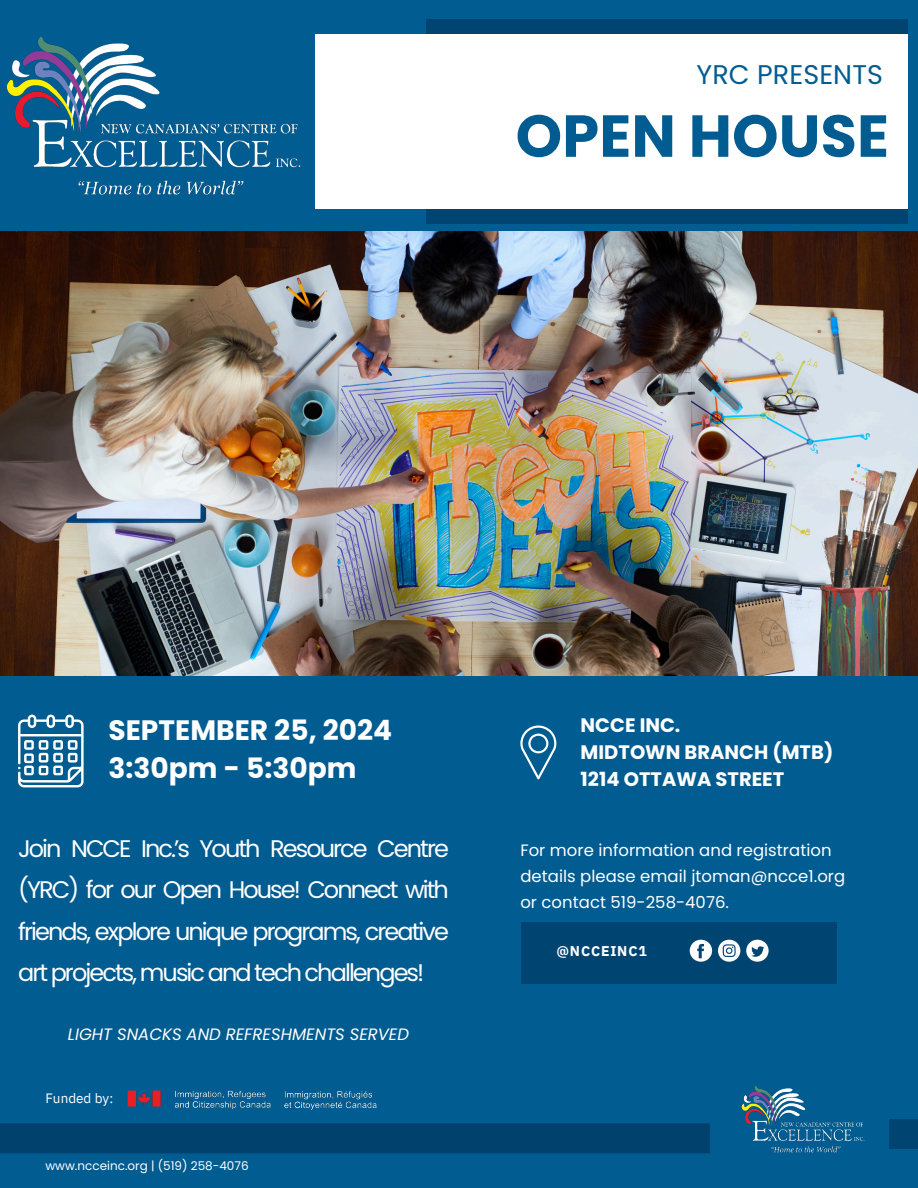
<style>
.page{position:relative;width:918px;height:1188px;background:#005c91}
.page>*{position:absolute;margin:0;border:0;box-sizing:border-box;transform-origin:0 0}
.t1{font:700 59.1px "Poppins";color:#005c91}
.t2{font:700 28.05px/38.5px "Poppins";color:#fff}
.t3{font:27px "Poppins";letter-spacing:.005em;color:#005c91}
.t4{font:24px/41.7px "Poppins";letter-spacing:-.08em;color:#fff;text-align:justify}
.t5{font:700 19.5px/27px "Poppins";color:#fff}
.t6{font:16.5px/25.8px "Poppins";color:#fff}
.t7{font:italic 16.5px "Poppins";color:#fff}
.t8{font:700 14.1px "IBM Plex Sans";letter-spacing:.06em;color:#fff}
.t9{font:13.5px "IBM Plex Sans";color:#fff}
.t10{font:12px "Poppins";color:#fff}
</style>
<div class="page">
<img style="left:6px;top:36px;width:295px;height:159px">
<img style="left:741px;top:1085px;width:124px;height:68px">
<div style="left:426px;top:20px;width:482px;height:203px;background:#004471"></div>
<div style="left:316px;top:34px;width:592px;height:175px;background:#fff"></div>
<div style="left:889px;top:1119px;width:29px;height:30px;background:#004471"></div>
<svg style="left:18px;top:715px;width:65px;height:72px"></svg>
<svg style="left:520px;top:726px;width:36px;height:54px"></svg>
<img style="left:0;top:1090px;width:710px;height:64px">
<div style="left:521px;top:923px;width:316px;height:60px;background:#004471"></div>
<svg style="left:746px;top:940px;width:23px;height:22px"></svg>
<svg style="left:718px;top:940px;width:22px;height:22px"></svg>
<svg style="left:690px;top:940px;width:22px;height:22px"></svg>
<img style="left:0;top:232px;width:918px;height:443px">
<img style="left:820px;top:471px;width:98px;height:204px">
<h5 class="t3" style="left:697px;top:56px;width:188px">YRC PRESENTS</h5>
<h4 class="t1" style="left:516px;top:95px;width:375px">OPEN HOUSE</h4>
<h6 class="t2" style="left:108px;top:711px;width:285px">SEPTEMBER 25, 2024<br>3:30pm - 5:30pm</h6>
<p class="t4" style="left:18px;top:827px;width:432px">Join NCCE Inc.’s Youth Resource Centre (YRC) for our Open House! Connect with friends, explore unique programs, creative art projects, music and tech challenges!</p>
<p class="t7" style="left:68px;top:1023px;width:343px">LIGHT SNACKS AND REFRESHMENTS SERVED</p>
<p class="t9" style="left:45px;top:1089px;width:69px">Funded by:</p>
<p class="t10" style="left:45px;top:1158px;width:205px">www.ncceinc.org | (519) 258-4076</p>
<h1 class="t5" style="left:581px;top:711px;width:254px">NCCE INC.<br>MIDTOWN BRANCH (MTB)<br>1214 OTTAWA STREET</h1>
<p class="t6" style="left:520px;top:837px;width:326px">For more information and registration details please email jtoman@ncce1.org or contact 519-258-4076.</p>
<p class="t8" style="left:556px;top:941px;width:92px">@NCCEINC1</p>
</div>
